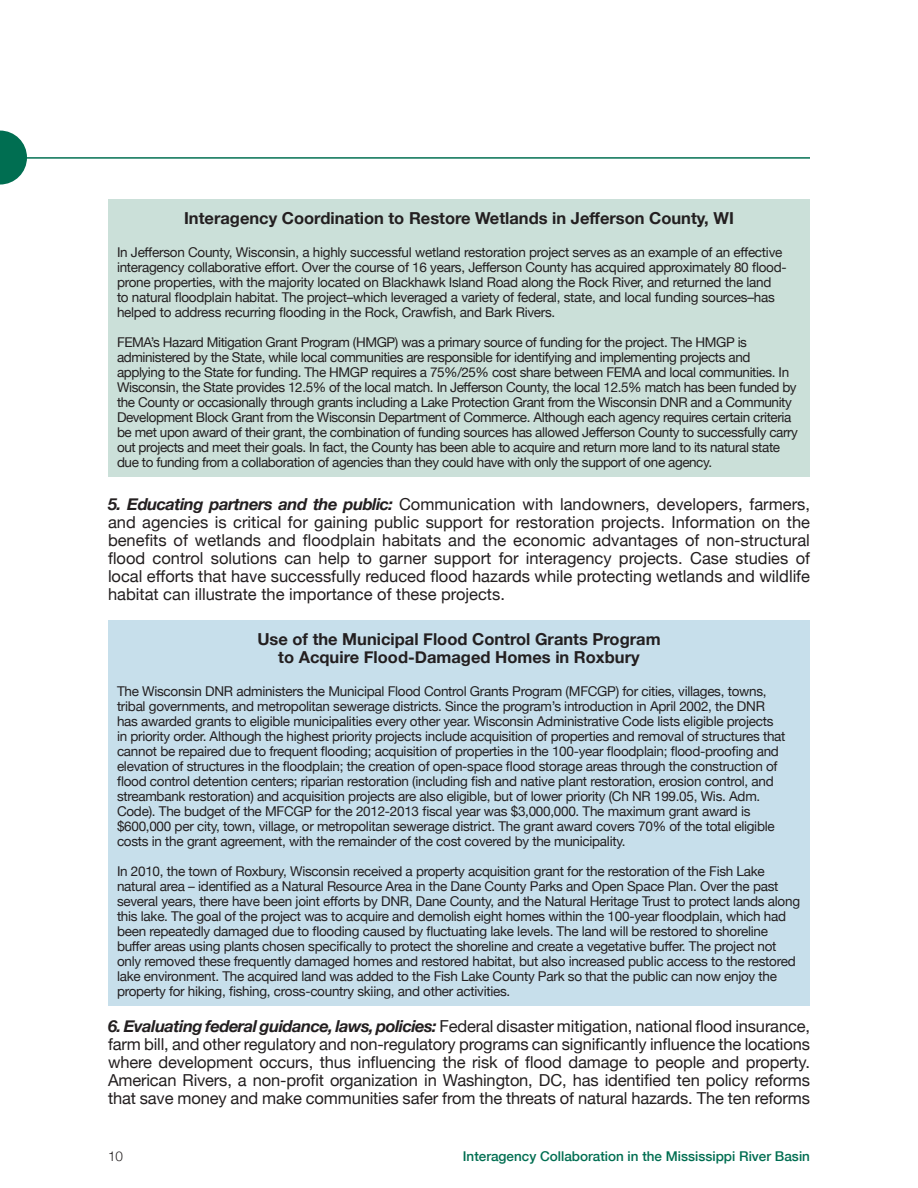
<style>
.page{position:relative;width:918px;height:1188px;background:#fff}
.page>*{position:absolute;margin:0;border:0;box-sizing:border-box;transform-origin:0 0}
.Body{font:16.5px/18px "Helvetica Neue";letter-spacing:-.01em;color:#231f20;text-align:justify}
.Body-2{font:700 16.5px "Helvetica Neue";color:#231f20}
.Body-3{font:13.5px/15px "Helvetica Neue";letter-spacing:-.02em;color:#231f20}
.t1{font:500 13.5px "Helvetica Neue";color:#006e51}
.t2{font:300 13.5px "Helvetica Neue";color:#231f20}
.s1{font-weight:700;font-style:italic}
</style>
<div class="page">
<svg style="left:0;top:131px;width:27px;height:54px"></svg>
<hr style="left:0;top:158px;width:810px;height:1px;background:#006e51">
<div style="left:108px;top:199px;width:702px;height:277px;background:#cbe0d9"></div>
<div style="left:108px;top:620px;width:702px;height:385px;background:#c7dfeb"></div>
<p class="Body-2" style="left:184px;top:203px;width:551px">Interagency Coordination to Restore Wetlands in Jefferson County, WI</p>
<p class="Body-3" style="left:117px;top:244px;width:671px">In Jefferson County, Wisconsin, a highly successful wetland restoration project serves as an example of an effective interagency collaborative effort. Over the course of 16 years, Jefferson County has acquired approximately 80 flood&shy;prone properties, with the majority located on Blackhawk Island Road along the Rock River, and returned the land<br>to natural floodplain habitat. The project–which leveraged a variety of federal, state, and local funding sources–has helped to address recurring flooding in the Rock, Crawfish, and Bark Rivers.</p>
<p class="Body-3" style="left:117px;top:334px;width:683px">FEMA’s Hazard Mitigation Grant Program (HMGP) was a primary source of funding for the project. The HMGP is administered by the State, while local communities are responsible for identifying and implementing projects and applying to the State for funding. The HMGP requires a 75%/25% cost share between FEMA and local communities. In Wisconsin, the State provides 12.5% of the local match. In Jefferson County, the local 12.5% match has been funded by the County or occasionally through grants including a Lake Protection Grant from the Wisconsin DNR and a Community Development Block Grant from the Wisconsin Department of Commerce. Although each agency requires certain criteria be met upon award of their grant, the combination of funding sources has allowed Jefferson County to successfully carry out projects and meet their goals. In fact, the County has been able to acquire and return more land to its natural state due to funding from a collaboration of agencies than they could have with only the support of one agency.</p>
<p class="Body" style="left:108px;top:494px;width:704px"><span class="s1">5. Educating partners and the public:</span> Communication with landowners, developers, farmers, and agencies is critical for gaining public support for restoration projects. Information on the benefits of wetlands and floodplain habitats and the economic advantages of non-structural flood control solutions can help to garner support for interagency projects. Case studies of local efforts that have successfully reduced flood hazards while protecting wetlands and wildlife habitat can illustrate the importance of these projects.</p>
<p class="Body-2" style="left:257px;top:624px;width:405px">Use of the Municipal Flood Control Grants Program</p>
<p class="Body-2" style="left:278px;top:642px;width:363px">to Acquire Flood-Damaged Homes in Roxbury</p>
<p class="Body-3" style="left:117px;top:683px;width:670px">The Wisconsin DNR administers the Municipal Flood Control Grants Program (MFCGP) for cities, villages, towns, tribal governments, and metropolitan sewerage districts. Since the program’s introduction in April 2002, the DNR has awarded grants to eligible municipalities every other year. Wisconsin Administrative Code lists eligible projects in priority order. Although the highest priority projects include acquisition of properties and removal of structures that cannot be repaired due to frequent flooding; acquisition of properties in the 100-year floodplain; flood-proofing and elevation of structures in the floodplain; the creation of open-space flood storage areas through the construction of flood control detention centers; riparian restoration (including fish and native plant restoration, erosion control, and streambank restoration) and acquisition projects are also eligible, but of lower priority (Ch NR 199.05, Wis. Adm.<br>Code). The budget of the MFCGP for the 2012-2013 fiscal year was $3,000,000. The maximum grant award is $600,000 per city, town, village, or metropolitan sewerage district. The grant award covers 70% of the total eligible costs in the grant agreement, with the remainder of the cost covered by the municipality.</p>
<p class="Body-3" style="left:117px;top:863px;width:685px">In 2010, the town of Roxbury, Wisconsin received a property acquisition grant for the restoration of the Fish Lake natural area – identified as a Natural Resource Area in the Dane County Parks and Open Space Plan. Over the past several years, there have been joint efforts by DNR, Dane County, and the Natural Heritage Trust to protect lands along this lake. The goal of the project was to acquire and demolish eight homes within the 100-year floodplain, which had been repeatedly damaged due to flooding caused by fluctuating lake levels. The land will be restored to shoreline buffer areas using plants chosen specifically to protect the shoreline and create a vegetative buffer. The project not only removed these frequently damaged homes and restored habitat, but also increased public access to the restored lake environment. The acquired land was added to the Fish Lake County Park so that the public can now enjoy the property for hiking, fishing, cross-country skiing, and other activities.</p>
<p class="Body" style="left:108px;top:1016px;width:704px"><span class="s1">6. Evaluating federal guidance, laws, policies:</span> Federal disaster mitigation, national flood insurance, farm bill, and other regulatory and non-regulatory programs can significantly influence the locations where development occurs, thus influencing the risk of flood damage to people and property.<br>American Rivers, a non-profit organization in Washington, DC, has identified ten policy reforms that save money and make communities safer from the threats of natural hazards. The ten reforms</p>
<p class="t2" style="left:108px;top:1145px;width:17px">10</p>
<p class="t1" style="left:463px;top:1145px;width:349px">Interagency Collaboration in the Mississippi River Basin</p>
</div>
